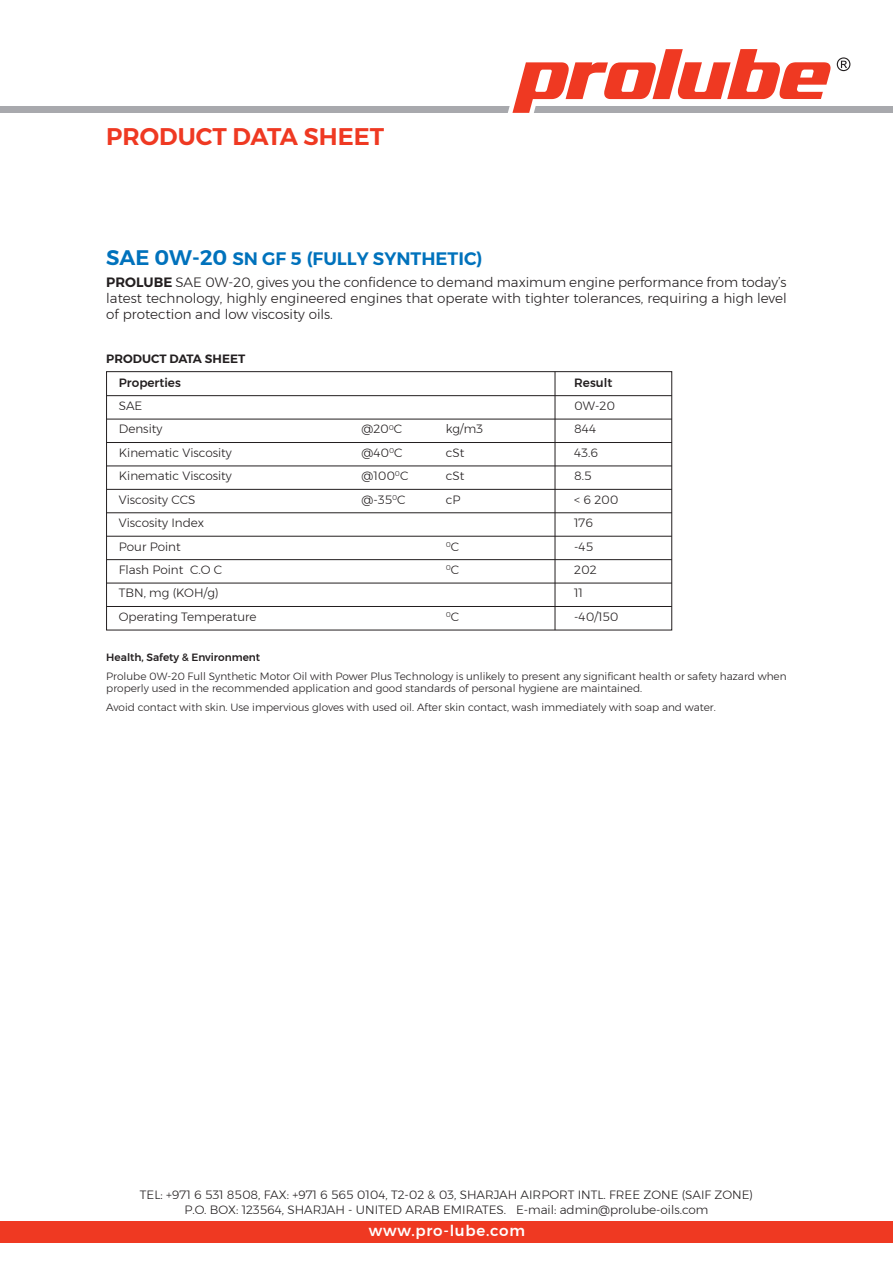
<style>
.page{position:relative;width:893px;height:1263px;background:#fff}
.page>*{position:absolute;margin:0;border:0;box-sizing:border-box;transform-origin:0 0}
.t1{font:600 24px "Montserrat";color:#ef3922}
.t2{font:600 18px "Montserrat";color:#0072bc}
.t3{font:500 15px "Montserrat";letter-spacing:.05em;color:#fff}
.t4{font:300 13.5px/16.2px "Montserrat";color:#231f20;text-align:justify}
.t5{font:300 12px/14.4px "Montserrat";color:#231f20;text-align:center}
.t6{font:600 12px "Montserrat";color:#231f20}
.t7{font:500 12px "Montserrat";color:#231f20}
.t8{font:300 10.5px/12.6px "Montserrat";color:#231f20}
.t9{font:500 10.5px "Montserrat";color:#231f20}
.t10{font:300 7.05px "Montserrat";color:#231f20}
.s1{font-size:21px}
.s2{font-weight:600}
.s3{font-size:12px}
</style>
<div class="page">
<div style="left:0;top:1221px;width:892px;height:21px;background:#ef3922"></div>
<div style="left:0;top:106px;width:892px;height:6px;background:#a8a9ad"></div>
<svg style="left:501px;top:49px;width:349px;height:64px"></svg>
<hr style="left:106px;top:395px;width:566px;height:1px;background:#231f20">
<hr style="left:106px;top:419px;width:566px;height:1px;background:#231f20">
<hr style="left:106px;top:442px;width:566px;height:1px;background:#231f20">
<hr style="left:106px;top:466px;width:566px;height:1px;background:#231f20">
<hr style="left:106px;top:489px;width:566px;height:1px;background:#231f20">
<hr style="left:106px;top:512px;width:566px;height:1px;background:#231f20">
<hr style="left:106px;top:536px;width:566px;height:1px;background:#231f20">
<hr style="left:106px;top:559px;width:566px;height:1px;background:#231f20">
<hr style="left:106px;top:583px;width:566px;height:1px;background:#231f20">
<hr style="left:106px;top:606px;width:566px;height:1px;background:#231f20">
<div style="left:106px;top:371px;width:566px;height:259px;border:1px solid #231f20"></div>
<hr style="left:555px;top:372px;width:1px;height:258px;background:#231f20">
<h1 class="t1" style="left:106px;top:117px;width:279px">PRODUCT DATA SHEET</h1>
<h2 class="t2" style="left:106px;top:244px;width:378px"><span class="s1">SAE 0W-20</span> SN GF 5 (FULLY SYNTHETIC)</h2>
<p class="t4" style="left:106px;top:274px;width:682px"><span class="s2">PROLUBE</span> SAE 0W-20, gives you the confidence to demand maximum engine performance from today’s latest technology, highly engineered engines that operate with tighter tolerances, requiring a high level of protection and low viscosity oils.</p>
<p class="t6" style="left:106px;top:349px;width:140px">PRODUCT DATA SHEET</p>
<p class="t7" style="left:119px;top:373px;width:63px">Properties</p>
<p class="t7" style="left:574px;top:373px;width:40px">Result</p>
<p class="t5" style="left:119px;top:398px;width:25px">SAE</p>
<p class="t5" style="left:574px;top:398px;width:42px">0W-20</p>
<p class="t5" style="left:119px;top:422px;width:45px">Density</p>
<p class="t5" style="left:362px;top:422px;width:42px">@20<sup>0</sup>C</p>
<p class="t5" style="left:446px;top:422px;width:39px">kg/m3</p>
<p class="t5" style="left:574px;top:422px;width:23px">844</p>
<p class="t5" style="left:119px;top:445px;width:114px">Kinematic Viscosity</p>
<p class="t5" style="left:362px;top:445px;width:42px">@40<sup>0</sup>C</p>
<p class="t5" style="left:446px;top:445px;width:20px">cSt</p>
<p class="t5" style="left:574px;top:445px;width:25px">43.6</p>
<p class="t5" style="left:119px;top:469px;width:114px">Kinematic Viscosity</p>
<p class="t5" style="left:362px;top:469px;width:48px">@100<sup>0</sup>C</p>
<p class="t5" style="left:446px;top:469px;width:20px">cSt</p>
<p class="t5" style="left:574px;top:469px;width:19px">8.5</p>
<p class="t5" style="left:119px;top:492px;width:78px">Viscosity CCS</p>
<p class="t5" style="left:362px;top:492px;width:45px">@-35<sup>0</sup>C</p>
<p class="t5" style="left:446px;top:492px;width:16px">cP</p>
<p class="t5" style="left:574px;top:492px;width:46px">&lt; 6 200</p>
<p class="t5" style="left:119px;top:515px;width:87px">Viscosity Index</p>
<p class="t5" style="left:574px;top:515px;width:20px">176</p>
<p class="t5" style="left:119px;top:539px;width:63px">Pour Point</p>
<p class="t10" style="left:446px;top:539px;width:15px">0<span class="s3">C</span></p>
<p class="t5" style="left:574px;top:539px;width:20px">-45</p>
<p class="t5" style="left:119px;top:562px;width:105px">Flash Point C.O C</p>
<p class="t10" style="left:446px;top:562px;width:15px">0<span class="s3">C</span></p>
<p class="t5" style="left:574px;top:562px;width:24px">202</p>
<p class="t5" style="left:119px;top:586px;width:101px">TBN, mg (KOH/g)</p>
<p class="t5" style="left:574px;top:586px;width:10px">11</p>
<p class="t5" style="left:119px;top:609px;width:139px">Operating Temperature</p>
<p class="t10" style="left:446px;top:609px;width:15px">0<span class="s3">C</span></p>
<p class="t5" style="left:574px;top:609px;width:45px">-40/150</p>
<p class="t9" style="left:106px;top:649px;width:155px">Health, Safety &amp; Environment</p>
<p class="t8" style="left:106px;top:669px;width:682px">Prolube 0W-20 Full Synthetic Motor Oil with Power Plus Technology is unlikely to present any significant health or safety hazard when properly used in the recommended application and good standards of personal hygiene are maintained.</p>
<p class="t8" style="left:106px;top:700px;width:611px">Avoid contact with skin. Use impervious gloves with used oil. After skin contact, wash immediately with soap and water.</p>
<p class="t5" style="left:140px;top:1188px;width:615px">TEL: +971 6 531 8508, FAX: +971 6 565 0104, T2-02 &amp; 03, SHARJAH AIRPORT INTL. FREE ZONE (SAIF ZONE)<br>P.O. BOX: 123564, SHARJAH - UNITED ARAB EMIRATES. E-mail: admin@prolube-oils.com</p>
<p class="t3" style="left:369px;top:1219px;width:158px">www.pro-lube.com</p>
</div>
